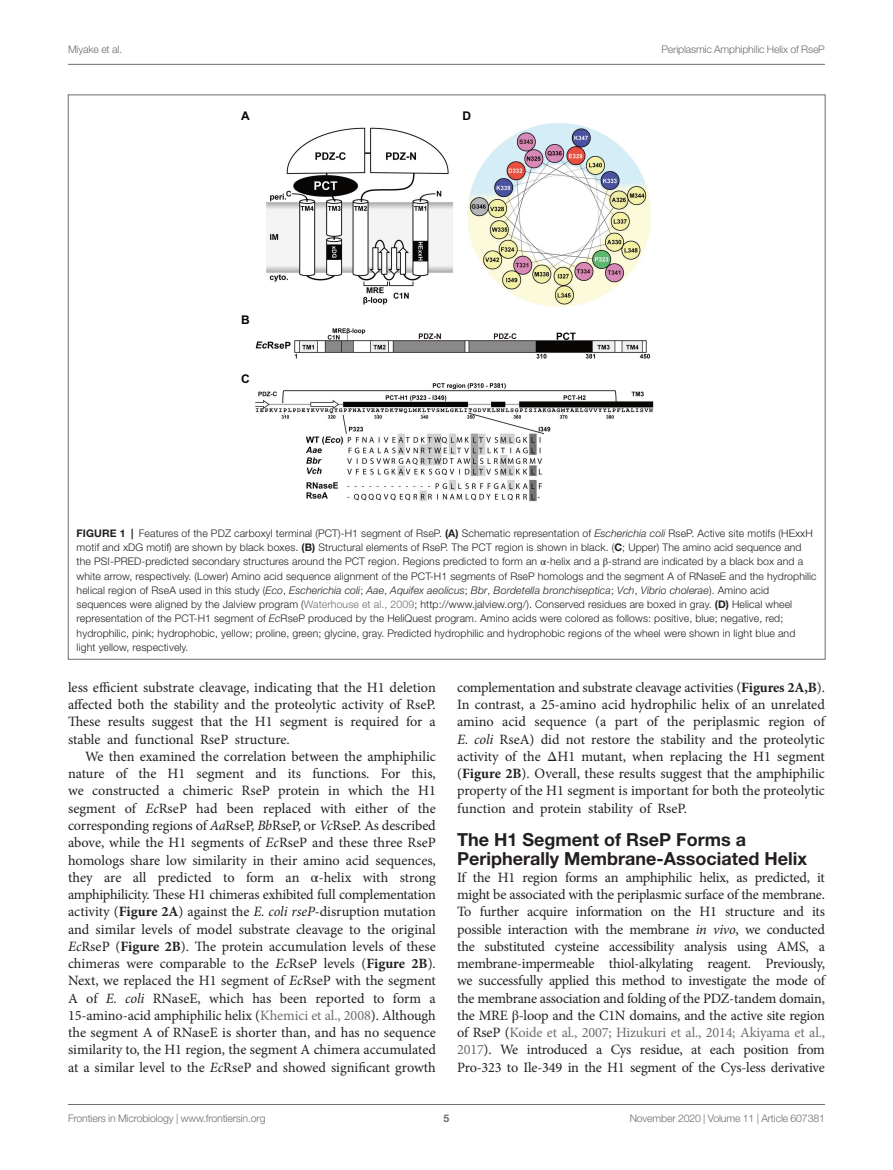
<style>
.page{position:relative;width:893px;height:1170px;background:#fff}
.page>*{position:absolute;margin:0;border:0;box-sizing:border-box;transform-origin:0 0}
.HEAD_2{font:700 18px/18.8px "Helvetica Neue LT Std";color:#231f20}
.TEXT{font:14.25px/17.2px "Minion Pro";color:#231f20;text-align:justify}
.TEXT_FLUSH{font:14.25px/17.2px "Minion Pro";letter-spacing:-.01em;color:#231f20;text-align:justify}
.t1{font:700 12px "Arial";color:#040503}
.FIG_LEG{font:300 10.5px/14.2px "Helvetica Neue LT Std";letter-spacing:.01em;color:#231f20}
.t2{font:300 10.5px "Helvetica Neue LT Std";letter-spacing:-.015em;color:#6c6d70}
.t3{font:700 10.5px "Helvetica Neue LT Std";color:#6c6d70}
.s1{font-weight:700}
.s2{font-style:italic}
.s3{font-family:"STIX General";font-weight:400}
.s4{color:#6c6d70}
.s5{font-family:"STIX General"}
</style>
<div class="page">
<hr style="left:68px;top:64px;width:757px;height:1px;background:#6c6d70">
<hr style="left:68px;top:1104px;width:757px;height:1px;background:#6c6d70">
<img style="left:255px;top:123px;width:399px;height:379px">
<p class="t2" style="left:68px;top:42px;width:56px">Miyake et al.</p>
<p class="t2" style="left:661px;top:42px;width:165px">Periplasmic Amphiphilic Helix of RseP</p>
<p class="t1" style="left:241px;top:107px;width:10px">A</p>
<p class="t1" style="left:241px;top:311px;width:10px">B</p>
<p class="t1" style="left:241px;top:370px;width:10px">C</p>
<p class="t1" style="left:463px;top:107px;width:10px">D</p>
<p class="FIG_LEG" style="left:77px;top:525px;width:741px"><span class="s1">FIGURE 1 |</span> Features of the PDZ carboxyl terminal (PCT)-H1 segment of RseP. <span class="s1">(A)</span> Schematic representation of <span class="s2">Escherichia coli</span> RseP. Active site motifs (HExxH motif and xDG motif) are shown by black boxes. <span class="s1">(B)</span> Structural elements of RseP. The PCT region is shown in black. (<span class="s1">C</span>; Upper) The amino acid sequence and the PSI-PRED-predicted secondary structures around the PCT region. Regions predicted to form an <span class="s3">α</span>-helix and a <span class="s3">β</span>-strand are indicated by a black box and a white arrow, respectively. (Lower) Amino acid sequence alignment of the PCT-H1 segments of RseP homologs and the segment A of RNaseE and the hydrophilic helical region of RseA used in this study (<span class="s2">Eco</span>, <span class="s2">Escherichia coli</span>; <span class="s2">Aae</span>, <span class="s2">Aquifex aeolicus</span>; <span class="s2">Bbr</span>, <span class="s2">Bordetella bronchiseptica</span>; <span class="s2">Vch</span>, <span class="s2">Vibrio cholerae</span>). Amino acid sequences were aligned by the Jalview program (<span class="s4">Waterhouse et al., 2009</span>; http://www.jalview.org/). Conserved residues are boxed in gray. <span class="s1">(D)</span> Helical wheel representation of the PCT-H1 segment of <span class="s2">Ec</span>RseP produced by the HeliQuest program. Amino acids were colored as follows: positive, blue; negative, red; hydrophilic, pink; hydrophobic, yellow; proline, green; glycine, gray. Predicted hydrophilic and hydrophobic regions of the wheel were shown in light blue and light yellow, respectively.</p>
<p class="TEXT_FLUSH" style="left:68px;top:678px;width:369px">less efficient substrate cleavage, indicating that the H1 deletion affected both the stability and the proteolytic activity of RseP.<br>These results suggest that the H1 segment is required for a stable and functional RseP structure.</p>
<p class="TEXT" style="left:68px;top:747px;width:369px;text-indent:17px">We then examined the correlation between the amphiphilic nature of the H1 segment and its functions. For this, we constructed a chimeric RseP protein in which the H1 segment of <span class="s2">Ec</span>RseP had been replaced with either of the corresponding regions of <span class="s2">Aa</span>RseP, <span class="s2">Bb</span>RseP, or <span class="s2">Vc</span>RseP. As described above, while the H1 segments of <span class="s2">Ec</span>RseP and these three RseP homologs share low similarity in their amino acid sequences, they are all predicted to form an <span class="s5">α</span>-helix with strong amphiphilicity. These H1 chimeras exhibited full complementation activity (<span class="s1">Figure 2A</span>) against the <span class="s2">E. coli rseP-</span>disruption mutation and similar levels of model substrate cleavage to the original <span class="s2">Ec</span>RseP (<span class="s1">Figure 2B</span>). The protein accumulation levels of these chimeras were comparable to the <span class="s2">Ec</span>RseP levels (<span class="s1">Figure 2B</span>).<br>Next, we replaced the H1 segment of <span class="s2">Ec</span>RseP with the segment A of <span class="s2">E. coli</span> RNaseE, which has been reported to form a 15-amino-acid amphiphilic helix (<span class="s4">Khemici et al., 2008</span>). Although the segment A of RNaseE is shorter than, and has no sequence similarity to, the H1 region, the segment A chimera accumulated at a similar level to the <span class="s2">Ec</span>RseP and showed significant growth</p>
<p class="TEXT" style="left:457px;top:678px;width:369px">complementation and substrate cleavage activities (<span class="s1">Figures 2A,B</span>).<br>In contrast, a 25-amino acid hydrophilic helix of an unrelated amino acid sequence (a part of the periplasmic region of <span class="s2">E. coli</span> RseA) did not restore the stability and the proteolytic activity of the <span class="s5">Δ</span>H1 mutant, when replacing the H1 segment (<span class="s1">Figure 2B</span>). Overall, these results suggest that the amphiphilic property of the H1 segment is important for both the proteolytic function and protein stability of RseP.</p>
<p class="HEAD_2" style="left:457px;top:829px;width:351px">The H1 Segment of RseP Forms a<br>Peripherally Membrane-Associated Helix</p>
<p class="TEXT_FLUSH" style="left:457px;top:868px;width:369px">If the H1 region forms an amphiphilic helix, as predicted, it might be associated with the periplasmic surface of the membrane.<br>To further acquire information on the H1 structure and its possible interaction with the membrane <span class="s2">in vivo</span>, we conducted the substituted cysteine accessibility analysis using AMS, a membrane-impermeable thiol-alkylating reagent. Previously, we successfully applied this method to investigate the mode of the membrane association and folding of the PDZ-tandem domain, the MRE <span class="s5">β</span>-loop and the C1N domains, and the active site region of RseP (<span class="s4">Koide et al., 2007; Hizukuri et al., 2014; Akiyama et al., 2017</span>). We introduced a Cys residue, at each position from Pro-323 to Ile-349 in the H1 segment of the Cys-less derivative</p>
<p class="t2" style="left:68px;top:1111px;width:199px">Frontiers in Microbiology | www.frontiersin.org</p>
<p class="t3" style="left:444px;top:1111px;width:7px">5</p>
<p class="t2" style="left:630px;top:1111px;width:197px">November 2020 | Volume 11 | Article 607381</p>
</div>
